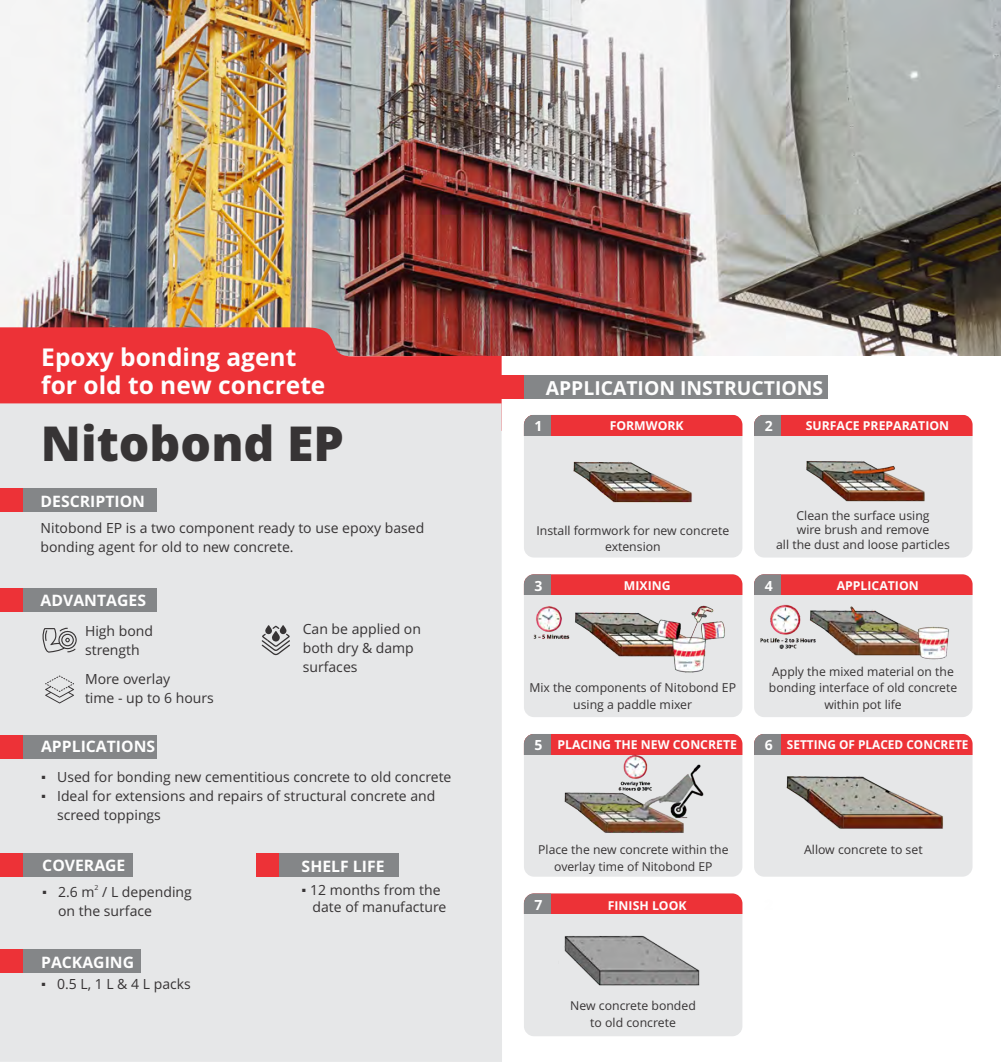
<style>
.page{position:relative;width:1003px;height:1062px;background:#fff}
.page>*{position:absolute;margin:0;border:0;box-sizing:border-box;transform-origin:0 0}
.t1{font:800 48.12px "Open Sans";color:#373435}
.t2{font:700 24.5px/28.5px "Open Sans";color:#fefefe}
.t3{font:700 19.25px "Open Sans";color:#fefefe}
.t4{font:700 15.75px "Open Sans";color:#fefefe}
.t5{font:14px/19.1px "Open Sans";color:#373435}
.t6{font:700 14px "Open Sans";color:#fefefe}
.t7{font:12.42px/16.8px "Open Sans";color:#373435;text-align:center}
.t8{font:12.25px/16.6px "Open Sans";color:#373435;text-align:center}
.t9{font:700 12.25px "Open Sans";color:#fefefe}
.t10{font:7px "Open Sans";color:#373435}
.s1{font-family:"Arial"}
</style>
<div class="page">
<img style="left:0;top:0;width:1000px;height:356px">
<svg style="left:0;top:327px;width:501px;height:76px;background:#e03438"></svg>
<div style="left:0;top:403px;width:502px;height:659px;background:#e6e7e8"></div>
<div style="left:501px;top:376px;width:326px;height:23px;background:#848688"></div>
<div style="left:501px;top:376px;width:23px;height:23px;background:#ed3237"></div>
<div style="left:1px;top:735px;width:156px;height:23px;background:#848688"></div>
<div style="left:1px;top:735px;width:22px;height:23px;background:#ed3237"></div>
<div style="left:1px;top:950px;width:139px;height:23px;background:#848688"></div>
<div style="left:1px;top:950px;width:22px;height:23px;background:#ed3237"></div>
<div style="left:1px;top:854px;width:132px;height:23px;background:#848688"></div>
<div style="left:1px;top:854px;width:22px;height:23px;background:#ed3237"></div>
<div style="left:256px;top:854px;width:142px;height:23px;background:#848688"></div>
<div style="left:256px;top:854px;width:22px;height:23px;background:#ed3237"></div>
<div style="left:523px;top:415px;width:219px;height:143px;background:#e6e7e8;border-radius:10px"></div>
<div style="left:523px;top:415px;width:219px;height:20px;background:#ed3237"></div>
<div style="left:523px;top:415px;width:28px;height:20px;background:#848688"></div>
<div style="left:753px;top:415px;width:219px;height:143px;background:#e6e7e8;border-radius:10px"></div>
<div style="left:753px;top:415px;width:219px;height:20px;background:#ed3237"></div>
<div style="left:753px;top:415px;width:28px;height:20px;background:#848688"></div>
<div style="left:523px;top:574px;width:219px;height:143px;background:#e6e7e8;border-radius:10px"></div>
<div style="left:523px;top:574px;width:219px;height:21px;background:#ed3237"></div>
<div style="left:523px;top:574px;width:28px;height:21px;background:#848688"></div>
<div style="left:753px;top:574px;width:219px;height:143px;background:#e6e7e8;border-radius:10px"></div>
<div style="left:753px;top:574px;width:219px;height:21px;background:#ed3237"></div>
<div style="left:753px;top:574px;width:28px;height:21px;background:#848688"></div>
<div style="left:523px;top:734px;width:219px;height:143px;background:#e6e7e8;border-radius:10px"></div>
<div style="left:523px;top:734px;width:219px;height:21px;background:#ed3237"></div>
<div style="left:523px;top:734px;width:28px;height:21px;background:#848688"></div>
<div style="left:753px;top:734px;width:219px;height:143px;background:#e6e7e8;border-radius:10px"></div>
<div style="left:753px;top:734px;width:219px;height:21px;background:#ed3237"></div>
<div style="left:753px;top:734px;width:28px;height:21px;background:#848688"></div>
<div style="left:523px;top:893px;width:219px;height:143px;background:#e6e7e8;border-radius:10px"></div>
<div style="left:523px;top:893px;width:219px;height:21px;background:#ed3237"></div>
<div style="left:523px;top:893px;width:28px;height:21px;background:#848688"></div>
<img style="left:573px;top:461px;width:119px;height:42px">
<div style="left:1px;top:489px;width:156px;height:23px;background:#848688"></div>
<div style="left:1px;top:489px;width:22px;height:23px;background:#ed3237"></div>
<img style="left:806px;top:461px;width:119px;height:41px">
<img style="left:569px;top:605px;width:156px;height:68px">
<img style="left:815px;top:606px;width:134px;height:54px">
<img style="left:564px;top:754px;width:140px;height:79px">
<img style="left:533px;top:606px;width:36px;height:33px">
<img style="left:760px;top:604px;width:55px;height:45px">
<img style="left:786px;top:776px;width:157px;height:53px">
<img style="left:564px;top:935px;width:136px;height:51px">
<svg style="left:261px;top:625px;width:29px;height:30px"></svg>
<div style="left:1px;top:588px;width:156px;height:23px;background:#848688"></div>
<div style="left:1px;top:588px;width:22px;height:23px;background:#ed3237"></div>
<svg style="left:42px;top:628px;width:35px;height:25px"></svg>
<svg style="left:45px;top:676px;width:29px;height:27px"></svg>
<h2 class="t2" style="left:41px;top:345px;width:285px">Epoxy bonding agent for old to new concrete</h2>
<h1 class="t1" style="left:41px;top:424px;width:304px">Nitobond EP</h1>
<p class="t4" style="left:41px;top:495px;width:106px">DESCRIPTION</p>
<p class="t5" style="left:41px;top:519px;width:385px">Nitobond EP is a two component ready to use epoxy based bonding agent for old to new concrete.</p>
<p class="t4" style="left:41px;top:594px;width:107px">ADVANTAGES</p>
<p class="t5" style="left:85px;top:623px;width:69px">High bond strength</p>
<p class="t5" style="left:85px;top:670px;width:130px">More overlay<br>time - up to 6 hours</p>
<p class="t5" style="left:302px;top:621px;width:120px">Can be applied on both dry &amp; damp surfaces</p>
<p class="t4" style="left:41px;top:740px;width:116px">APPLICATIONS</p>
<p class="t5" style="left:41px;top:769px;width:411px"><span class="s1">▪</span> Used for bonding new cementitious concrete to old concrete</p>
<p class="t5" style="left:57px;top:788px;width:379px;text-indent:-16px"><span class="s1">▪</span> Ideal for extensions and repairs of structural concrete and screed toppings</p>
<p class="t4" style="left:42px;top:859px;width:85px">COVERAGE</p>
<p class="t10" style="left:95px;top:884px;width:6px">2</p>
<p class="t5" style="left:58px;top:884px;width:135px;text-indent:-16px"><span class="s1">▪</span> 2.6 m / L depending on the surface</p>
<p class="t4" style="left:41px;top:956px;width:94px">PACKAGING</p>
<p class="t5" style="left:41px;top:976px;width:151px"><span class="s1">▪</span> 0.5 L, 1 L &amp; 4 L packs</p>
<p class="t4" style="left:301px;top:860px;width:84px">SHELF LIFE</p>
<p class="t5" style="left:312px;top:883px;width:135px;line-height:16.4px;text-indent:-11px"><span class="s1">▪</span> 12 months from the date of manufacture</p>
<h3 class="t3" style="left:545px;top:380px;width:279px">APPLICATION INSTRUCTIONS</h3>
<p class="t6" style="left:534px;top:420px;width:9px">1</p>
<p class="t6" style="left:764px;top:420px;width:9px">2</p>
<p class="t9" style="left:609px;top:421px;width:75px">FORMWORK</p>
<p class="t9" style="left:805px;top:421px;width:145px">SURFACE PREPARATION</p>
<p class="t8" style="left:536px;top:523px;width:194px">Install formwork for new concrete extension</p>
<p class="t8" style="left:775px;top:510px;width:175px;line-height:14px">Clean the surface using<br>wire brush and remove<br>all the dust and loose particles</p>
<p class="t6" style="left:534px;top:580px;width:9px">3</p>
<p class="t6" style="left:764px;top:580px;width:9px">4</p>
<p class="t9" style="left:623px;top:580px;width:48px">MIXING</p>
<p class="t9" style="left:836px;top:580px;width:83px">APPLICATION</p>
<p class="t7" style="left:529px;top:681px;width:208px">Mix the components of Nitobond EP using a paddle mixer</p>
<p class="t8" style="left:768px;top:664px;width:190px">Apply the mixed material on the bonding interface of old concrete within pot life</p>
<p class="t9" style="left:557px;top:740px;width:181px">PLACING THE NEW CONCRETE</p>
<p class="t9" style="left:786px;top:740px;width:183px">SETTING OF PLACED CONCRETE</p>
<p class="t6" style="left:534px;top:739px;width:9px">5</p>
<p class="t6" style="left:764px;top:739px;width:9px">6</p>
<p class="t8" style="left:538px;top:842px;width:192px">Place the new concrete within the overlay time of Nitobond EP</p>
<p class="t8" style="left:803px;top:842px;width:120px">Allow concrete to set</p>
<p class="t6" style="left:534px;top:899px;width:9px">7</p>
<p class="t9" style="left:607px;top:900px;width:80px">FINISH LOOK</p>
<p class="t8" style="left:570px;top:998px;width:127px">New concrete bonded to old concrete</p>
</div>
